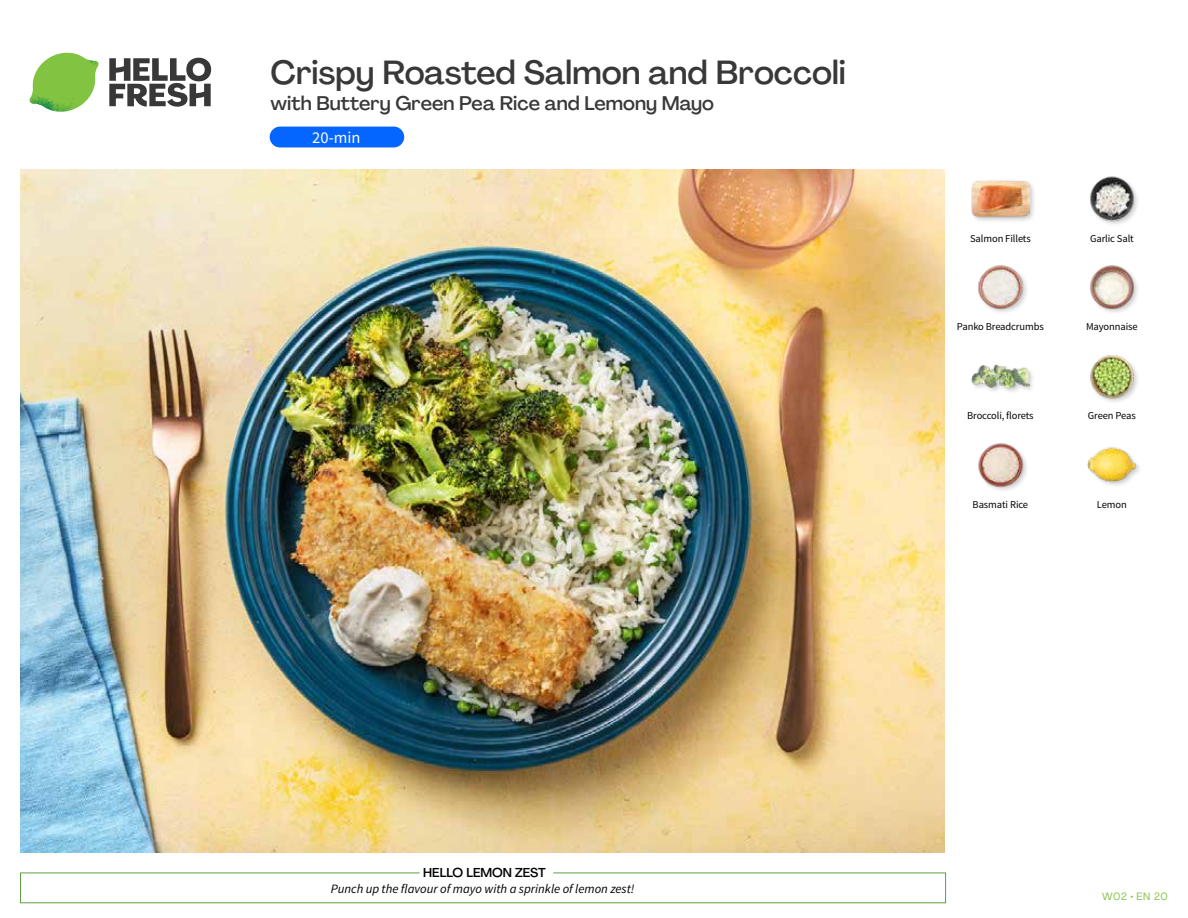
<style>
.page{position:relative;width:1188px;height:918px;background:#fff}
.page>*{position:absolute;margin:0;border:0;box-sizing:border-box;transform-origin:0 0}
.t1{font:500 33px "Agrandir";color:#383839}
.t2{font:500 19.5px "Agrandir";color:#383839}
.t3{font:16.5px "Source Sans Pro";color:#fff}
.t4{font:italic 12.75px "Source Sans Pro";color:#000}
.t5{font:500 12.75px "Agrandir";color:#000}
.t6{font:10.5px "Source Sans Pro";letter-spacing:-.01em;color:#000}
.t7{font:10.5px "Agrandir";letter-spacing:.05em;color:#82c341}
</style>
<div class="page">
<div style="left:270px;top:127px;width:134px;height:20px;background:#0565ff;border-radius:10px"></div>
<svg style="left:109px;top:57px;width:102px;height:50px"></svg>
<svg style="left:34px;top:53px;width:62px;height:40px"></svg>
<img style="left:67px;top:53px;width:32px;height:26px">
<img style="left:33px;top:75px;width:59px;height:11px">
<img style="left:29px;top:79px;width:61px;height:33px">
<img style="left:65px;top:86px;width:27px;height:25px">
<div style="left:20px;top:873px;width:926px;height:30px;border:1px solid #609f43"></div>
<div style="left:420px;top:865px;width:133px;height:15px;background:#fff"></div>
<img style="left:21px;top:170px;width:924px;height:682px">
<div style="left:1087px;top:447px;width:56px;height:41px;background:#000;opacity:.2"></div>
<img style="left:1087px;top:447px;width:50px;height:41px">
<img style="left:978px;top:443px;width:49px;height:47px">
<img style="left:1090px;top:355px;width:48px;height:47px">
<div style="left:971px;top:364px;width:64px;height:31px;background:#000;opacity:.2"></div>
<img style="left:972px;top:364px;width:57px;height:31px">
<img style="left:1090px;top:265px;width:48px;height:48px">
<img style="left:977px;top:265px;width:50px;height:47px">
<img style="left:1090px;top:176px;width:48px;height:48px">
<div style="left:971px;top:179px;width:65px;height:45px;background:#000;opacity:.2"></div>
<img style="left:972px;top:179px;width:57px;height:45px">
<h1 class="t1" style="left:271px;top:52px;width:577px">Crispy Roasted Salmon and Broccoli</h1>
<h2 class="t2" style="left:271px;top:91px;width:445px">with Buttery Green Pea Rice and Lemony Mayo</h2>
<h3 class="t3" style="left:312px;top:128px;width:50px">20-min</h3>
<p class="t6" style="left:970px;top:232px;width:62px">Salmon Fillets</p>
<p class="t6" style="left:1090px;top:232px;width:45px">Garlic Salt</p>
<p class="t6" style="left:957px;top:320px;width:88px">Panko Breadcrumbs</p>
<p class="t6" style="left:1086px;top:320px;width:53px">Mayonnaise</p>
<p class="t6" style="left:967px;top:409px;width:68px">Broccoli, florets</p>
<p class="t6" style="left:1088px;top:409px;width:49px">Green Peas</p>
<p class="t6" style="left:973px;top:498px;width:57px">Basmati Rice</p>
<p class="t6" style="left:1097px;top:498px;width:31px">Lemon</p>
<p class="t5" style="left:423px;top:864px;width:124px">HELLO LEMON ZEST</p>
<p class="t4" style="left:331px;top:881px;width:305px">Punch up the flavour of mayo with a sprinkle of lemon zest!</p>
<p class="t7" style="left:1102px;top:890px;width:67px">W02 • EN 20</p>
</div>
